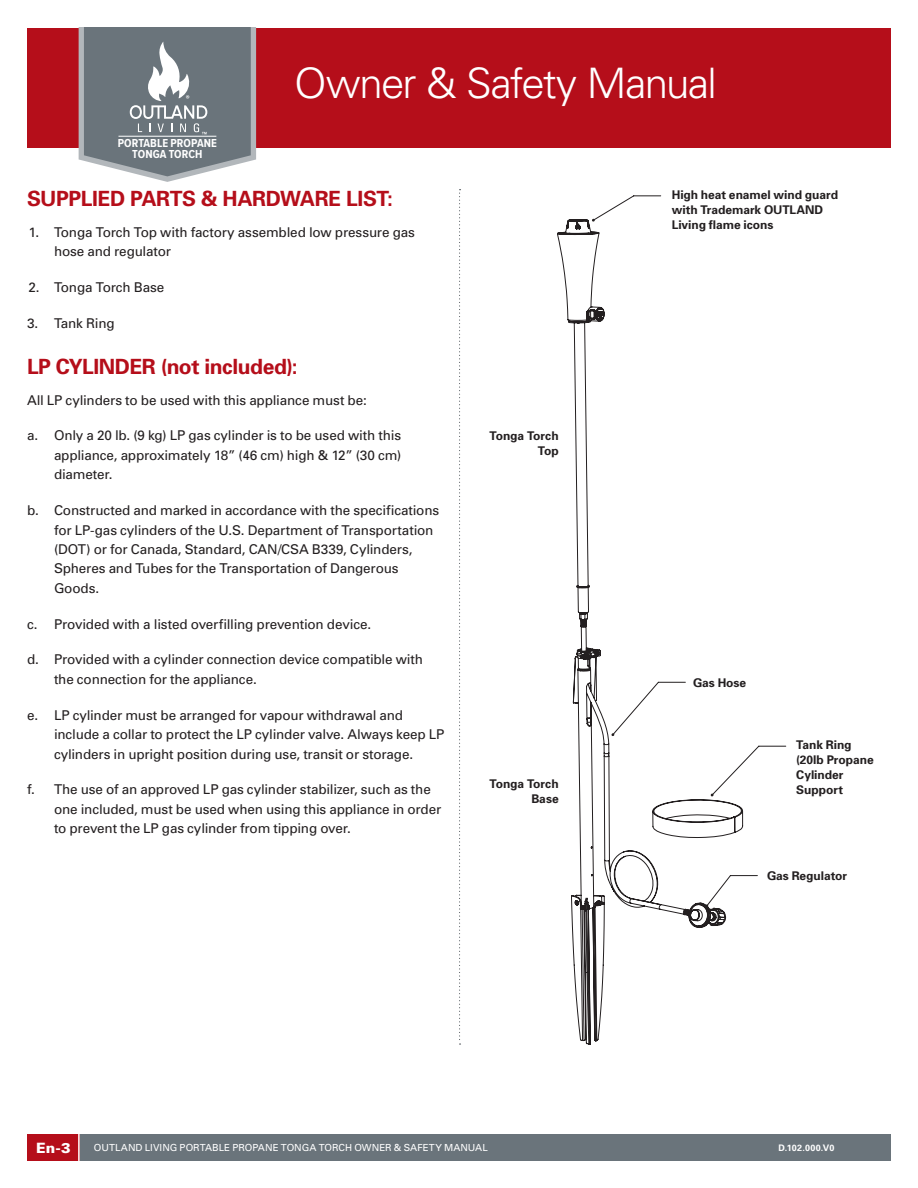
<style>
.page{position:relative;width:918px;height:1188px;background:#fff}
.page>*{position:absolute;margin:0;border:0;box-sizing:border-box;transform-origin:0 0}
.t1{font:300 42px "Univers";letter-spacing:-.04em;color:#fff}
.t2{font:700 21px "Univers";letter-spacing:-.02em;color:#b50e1a}
.t3{font:900 14.25px "Univers";color:#fff}
.t4{font:13.5px/19.5px "Univers";letter-spacing:-.01em;color:#231f20}
.t5{font:700 12px/15px "Univers";letter-spacing:-.005em;color:#231f20;text-align:right}
.t6{font:700 12px/10.5px "Proxima Nova Cond";letter-spacing:.005em;color:#fff;text-align:center}
.t7{font:9.75px "Univers";letter-spacing:.005em;color:#fff}
.t8{font:700 9px "Univers";letter-spacing:.025em;color:#fff}
</style>
<div class="page">
<div style="left:27px;top:28px;width:864px;height:120px;background:#b50e1a"></div>
<svg style="left:79px;top:27px;width:177px;height:155px;background:#838b91"></svg>
<div style="left:27px;top:1134px;width:864px;height:27px;background:#6a747b"></div>
<div style="left:27px;top:1134px;width:53px;height:27px;background:#b50e1a"></div>
<hr style="left:78px;top:1133px;width:2px;height:30px;background:#fff">
<svg style="left:557px;top:219px;width:187px;height:826px"></svg>
<svg style="left:459px;top:189px;width:2px;height:856px"></svg>
<p class="t6" style="left:118px;top:138px;width:101px">PORTABLE PROPANE<br>TONGA TORCH</p>
<h1 class="t1" style="left:294px;top:58px;width:424px">Owner &amp; Safety Manual</h1>
<h2 class="t2" style="left:27px;top:185px;width:367px">SUPPLIED PARTS &amp; HARDWARE LIST:</h2>
<p class="t4" style="left:54px;top:222px;width:362px;text-indent:-26px">1. Tonga Torch Top with factory assembled low pressure gas hose and regulator</p>
<p class="t4" style="left:28px;top:277px;width:137px">2. Tonga Torch Base</p>
<p class="t4" style="left:27px;top:313px;width:89px">3. Tank Ring</p>
<h2 class="t2" style="left:27px;top:353px;width:272px">LP CYLINDER (not included):</h2>
<p class="t4" style="left:27px;top:390px;width:341px">All LP cylinders to be used with this appliance must be:</p>
<p class="t4" style="left:54px;top:426px;width:349px;text-align:justify;text-indent:-27px">a. Only a 20 lb. (9 kg) LP gas cylinder is to be used with this appliance, approximately 18” (46 cm) high &amp; 12” (30 cm) diameter.</p>
<p class="t4" style="left:54px;top:500px;width:387px;text-indent:-27px">b. Constructed and marked in accordance with the specifications for LP-gas cylinders of the U.S. Department of Transportation (DOT) or for Canada, Standard, CAN/CSA B339, Cylinders, Spheres and Tubes for the Transportation of Dangerous Goods.</p>
<p class="t4" style="left:27px;top:614px;width:346px">c. Provided with a listed overfilling prevention device.</p>
<p class="t4" style="left:54px;top:650px;width:371px;text-indent:-27px">d. Provided with a cylinder connection device compatible with the connection for the appliance.</p>
<p class="t4" style="left:54px;top:705px;width:392px;text-indent:-27px">e. LP cylinder must be arranged for vapour withdrawal and include a collar to protect the LP cylinder valve. Always keep LP cylinders in upright position during use, transit or storage.</p>
<p class="t4" style="left:54px;top:779px;width:389px;text-indent:-27px">f. The use of an approved LP gas cylinder stabilizer, such as the one included, must be used when using this appliance in order to prevent the LP gas cylinder from tipping over.</p>
<p class="t5" style="left:490px;top:428px;width:71px">Tonga Torch<br>Top</p>
<p class="t5" style="left:490px;top:776px;width:71px">Tonga Torch<br>Base</p>
<p class="t5" style="left:672px;top:187px;width:168px;text-align:left">High heat enamel wind guard with Trademark OUTLAND<br>Living flame icons</p>
<p class="t5" style="left:693px;top:675px;width:55px">Gas Hose</p>
<p class="t5" style="left:796px;top:737px;width:79px;text-align:left">Tank Ring (20lb Propane<br>Cylinder<br>Support</p>
<p class="t5" style="left:767px;top:868px;width:82px">Gas Regulator</p>
<p class="t3" style="left:36px;top:1139px;width:36px">En-3</p>
<p class="t7" style="left:94px;top:1142px;width:395px">OUTLAND LIVING PORTABLE PROPANE TONGA TORCH OWNER &amp; SAFETY MANUAL</p>
<p class="t8" style="left:778px;top:1142px;width:58px">D.102.000.V0</p>
</div>
